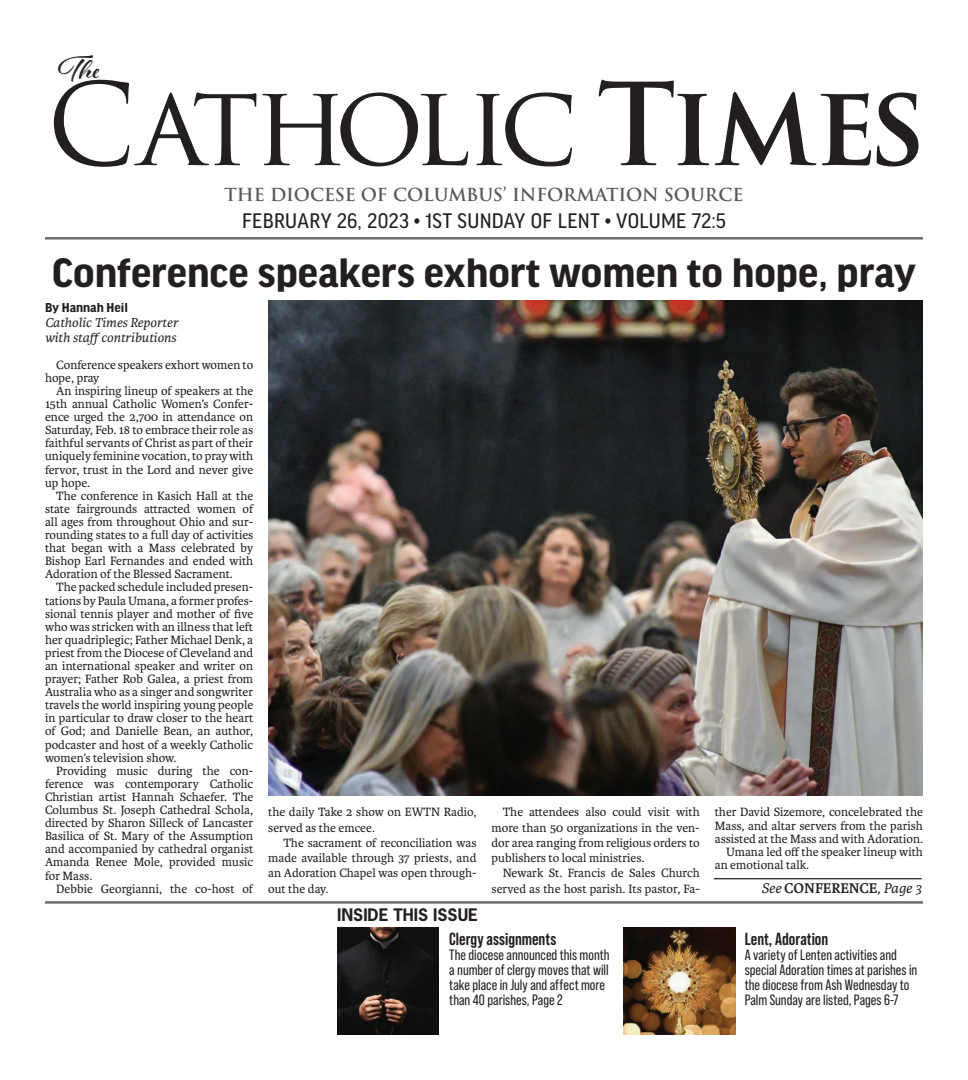
<style>
.page{position:relative;width:968px;height:1080px;background:#fff}
.page>*{position:absolute;margin:0;border:0;box-sizing:border-box;transform-origin:0 0}
.t1{font:700 43.75px "Good Headline Pro";color:#231f20}
.t2{font:700 35.5px "Al Fresco";color:#231f20}
.t3{font:22.5px "Good Headline Pro Narr News";letter-spacing:.01em;color:#231f20}
.t4{font:600 17.5px "Trajan Pro 3";letter-spacing:-.005em;color:#57585a}
.t5{font:700 17.5px "Bebas Neue Pro";color:#231f20}
.t6{font:700 16.25px "News Gothic Std";color:#231f20}
.t7{font:15px/15px "Bebas Neue Pro";color:#231f20}
.t8{font:700 15px "Karmina";color:#231f20}
.t9{font:italic 13.75px/15px "Karmina";color:#231f20}
.t10{font:700 13.75px "Good Headline Pro";color:#231f20}
.t11{font:12.75px/13.1px "Karmina";color:#231f20;text-align:justify}
.s1{font-weight:400;font-style:italic}
</style>
<div class="page">
<img style="left:268px;top:300px;width:654px;height:496px">
<img style="left:337px;top:927px;width:101px;height:108px">
<hr style="left:45px;top:901px;width:877px;height:3px;background:#6c6d70">
<hr style="left:45px;top:237px;width:877px;height:3px;background:#6c6d70">
<img style="left:623px;top:927px;width:112px;height:108px">
<svg style="left:54px;top:80px;width:202px;height:87px"></svg>
<svg style="left:262px;top:93px;width:206px;height:73px"></svg>
<svg style="left:476px;top:93px;width:96px;height:73px"></svg>
<svg style="left:598px;top:80px;width:320px;height:86px"></svg>
<hr style="left:713px;top:878px;width:208px;height:1px;background:#231f20">
<h2 class="t2" style="left:59px;top:45px;width:43px">The</h2>
<h3 class="t4" style="left:224px;top:182px;width:520px">THE DIOCESE OF COLUMBUS’ INFORMATION SOURCE</h3>
<h3 class="t3" style="left:242px;top:210px;width:485px">FEBRUARY 26, 2023 • 1ST SUNDAY OF LENT • VOLUME 72:5</h3>
<h1 class="t1" style="left:52px;top:252px;width:865px">Conference speakers exhort women to hope, pray</h1>
<p class="t10" style="left:45px;top:301px;width:84px">By Hannah Heil</p>
<p class="t9" style="left:45px;top:315px;width:135px">Catholic Times Reporter with staff contributions</p>
<p class="t11" style="left:45px;top:358px;width:210px;text-indent:11px">Conference speakers exhort women to hope, pray</p>
<p class="t11" style="left:45px;top:384px;width:210px;text-indent:11px">An inspiring lineup of speakers at the 15th annual Catholic Women’s Confer&shy;ence urged the 2,700 in attendance on Saturday, Feb. 18 to embrace their role as faithful servants of Christ as part of their uniquely feminine vocation, to pray with fervor, trust in the Lord and never give up hope.</p>
<p class="t11" style="left:45px;top:489px;width:210px;text-indent:11px">The conference in Kasich Hall at the state fairgrounds attracted women of all ages from throughout Ohio and sur&shy;rounding states to a full day of activities that began with a Mass celebrated by Bishop Earl Fernandes and ended with Adoration of the Blessed Sacrament.</p>
<p class="t11" style="left:45px;top:581px;width:210px;text-indent:11px">The packed schedule included presen&shy;tations by Paula Umana, a former profes&shy;sional tennis player and mother of five who was stricken with an illness that left her quadriplegic; Father Michael Denk, a priest from the Diocese of Cleveland and an international speaker and writer on prayer; Father Rob Galea, a priest from Australia who as a singer and songwriter travels the world inspiring young people in particular to draw closer to the heart of God; and Danielle Bean, an author, podcaster and host of a weekly Catholic women’s television show.</p>
<p class="t11" style="left:45px;top:764px;width:210px;text-indent:11px">Providing music during the con&shy;ference was contemporary Catholic Christian artist Hannah Schaefer. The Columbus St. Joseph Cathedral Schola, directed by Sharon Silleck of Lancaster Basilica of St. Mary of the Assumption and accompanied by cathedral organist Amanda Renee Mole, provided music for Mass.</p>
<p class="t11" style="left:56px;top:882px;width:198px">Debbie Georgianni, the co-host of</p>
<p class="t11" style="left:268px;top:805px;width:210px;line-height:15.2px">the daily Take 2 show on EWTN Radio, served as the emcee.</p>
<p class="t11" style="left:268px;top:835px;width:210px;line-height:15.2px;text-indent:15px">The sacrament of reconciliation was made available through 37 priests, and an Adoration Chapel was open through&shy;out the day.</p>
<p class="t11" style="left:491px;top:805px;width:210px;line-height:15.2px;text-indent:11px">The attendees also could visit with more than 50 organizations in the ven&shy;dor area ranging from religious orders to publishers to local ministries.</p>
<p class="t11" style="left:491px;top:866px;width:210px;line-height:15.2px;text-align:right">Newark St. Francis de Sales Church served as the host parish. Its pastor, Fa-</p>
<p class="t6" style="left:337px;top:904px;width:142px">INSIDE THIS ISSUE</p>
<h3 class="t5" style="left:449px;top:928px;width:108px">Clergy assignments</h3>
<p class="t7" style="left:449px;top:947px;width:162px">The diocese announced this month a number of clergy moves that will take place in July and affect more than 40 parishes, Page 2</p>
<p class="t11" style="left:714px;top:806px;width:210px">ther David Sizemore, concelebrated the</p>
<p class="t11" style="left:714px;top:819px;width:210px">Mass, and altar servers from the parish</p>
<p class="t11" style="left:714px;top:832px;width:210px">assisted at the Mass and with Adoration.</p>
<p class="t11" style="left:726px;top:845px;width:198px">Umana led off the speaker lineup with</p>
<p class="t11" style="left:714px;top:859px;width:96px">an emotional talk.</p>
<p class="t8" style="left:761px;top:879px;width:162px"><span class="s1">See</span> CONFERENCE<span class="s1">, Page 3</span></p>
<h3 class="t5" style="left:744px;top:928px;width:85px">Lent, Adoration</h3>
<p class="t7" style="left:744px;top:947px;width:174px">A variety of Lenten activities and special Adoration times at parishes in the diocese from Ash Wednesday to Palm Sunday are listed, Pages 6-7</p>
</div>
